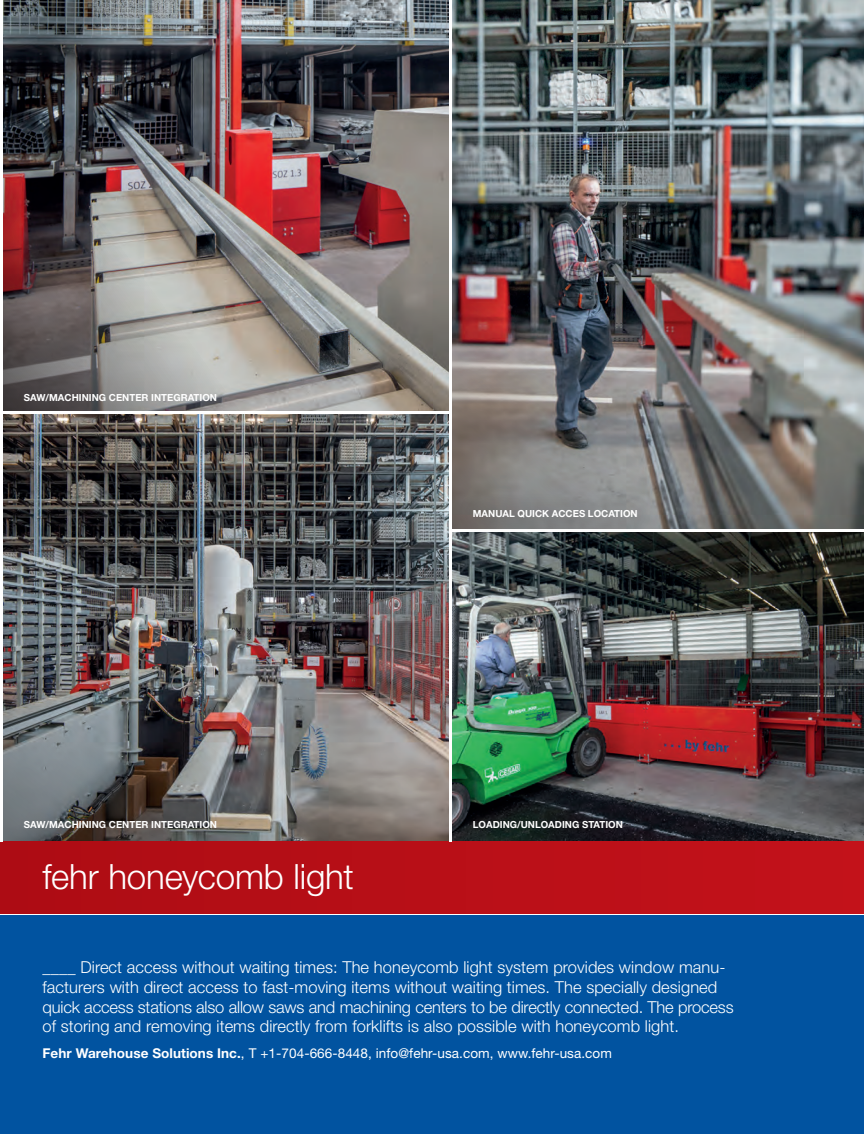
<style>
.page{position:relative;width:864px;height:1134px;background:#fff}
.page>*{position:absolute;margin:0;border:0;box-sizing:border-box;transform-origin:0 0}
.t1{font:300 34.95px "Helvetica Neue LT Std";letter-spacing:-.005em;color:#fff}
.t2{font:300 16.5px/19.8px "Helvetica Neue LT Std";letter-spacing:.005em;color:#fff}
.t3{font:13.5px "Helvetica Neue LT Std";letter-spacing:.005em;color:#fff}
.t4{font:700 9.75px "Helvetica Neue LT Std";color:#fff}
.s1{font-weight:700}
</style>
<div class="page">
<img style="left:452px;top:0;width:412px;height:841px">
<img style="left:452px;top:216px;width:406px;height:314px">
<img style="left:3px;top:0;width:446px;height:841px">
<img style="left:3px;top:132px;width:417px;height:280px">
<hr style="left:449px;top:530px;width:415px;height:2px;background:#fff">
<hr style="left:0;top:412px;width:451px;height:2px;background:#fff">
<div style="left:456px;top:492px;width:199px;height:44px;background:#231f20;opacity:.5"></div>
<div style="left:0;top:841px;width:864px;height:73px;background:#b80f17"></div>
<div style="left:0;top:916px;width:864px;height:218px;background:#0153a0"></div>
<img style="left:3px;top:547px;width:417px;height:294px">
<p class="t4" style="left:24px;top:392px;width:195px">SAW/MACHINING CENTER INTEGRATION</p>
<p class="t4" style="left:473px;top:507px;width:166px">MANUAL QUICK ACCES LOCATION</p>
<p class="t4" style="left:24px;top:819px;width:195px">SAW/MACHINING CENTER INTEGRATION</p>
<h1 class="t1" style="left:43px;top:855px;width:313px">fehr honeycomb light</h1>
<p class="t4" style="left:473px;top:819px;width:151px">LOADING/UNLOADING STATION</p>
<p class="t2" style="left:43px;top:957px;width:693px">____ Direct access without waiting times: The honeycomb light system provides window manu&shy;facturers with direct access to fast-moving items without waiting times. The specially designed quick access stations also allow saws and machining centers to be directly connected. The process of storing and removing items directly from forklifts is also possible with honeycomb light.</p>
<p class="t3" style="left:43px;top:1045px;width:571px"><span class="s1">Fehr Warehouse Solutions Inc.</span>, T +1-704-666-8448, info@fehr-usa.com, www.fehr-usa.com</p>
</div>
